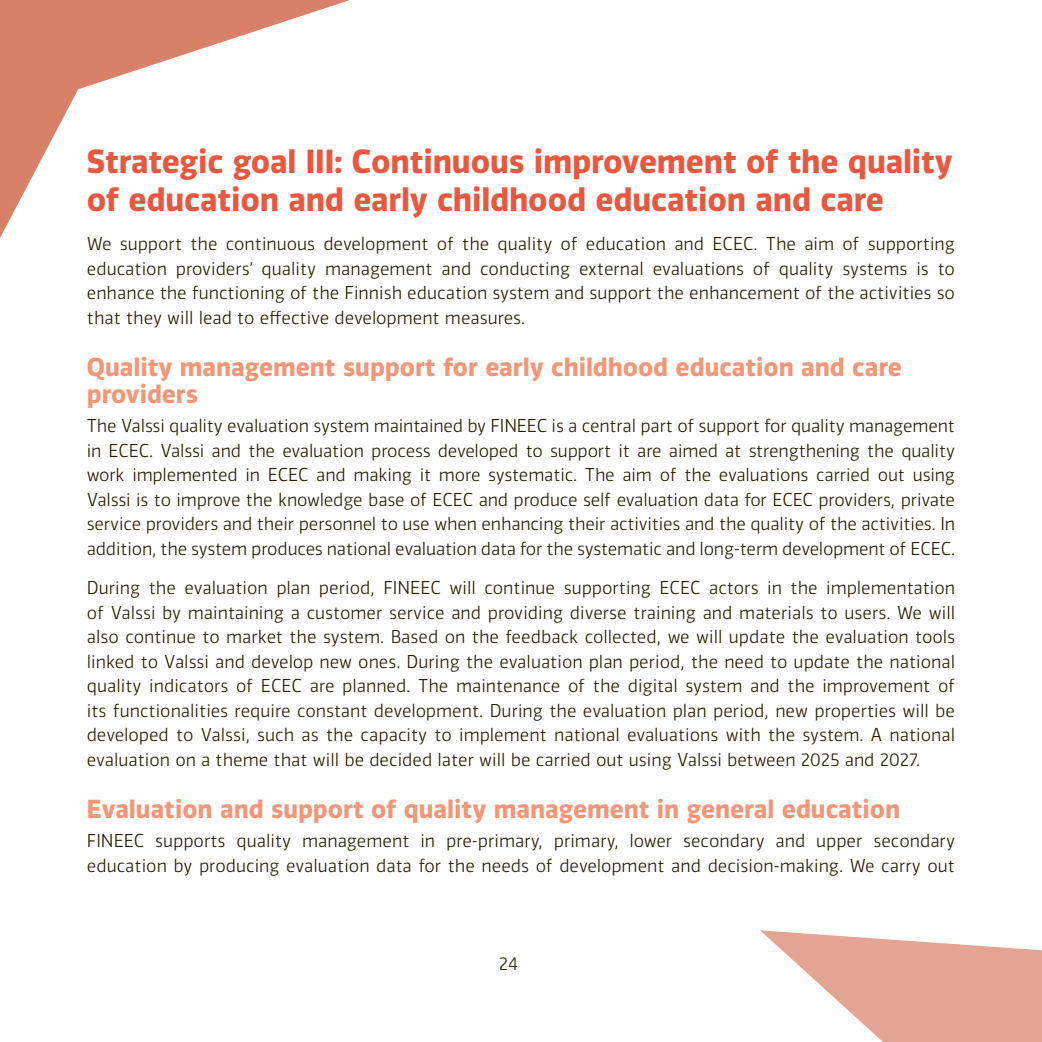
<style>
.page{position:relative;width:1042px;height:1042px;background:#fff}
.page>*{position:absolute;margin:0;border:0;box-sizing:border-box;transform-origin:0 0}
.Otsikko_H2{font:700 31.5px/37.8px "Vinkel";letter-spacing:-.005em;color:#ea573e}
.Otsikko_harmaa_H3{font:700 24.5px/27.1px "Vinkel";color:#f39576}
.teksti_P{font:300 17.5px/24.5px "Vinkel";color:#271e00;text-align:justify}
</style>
<div class="page">
<svg style="left:0;top:0;width:350px;height:238px"></svg>
<svg style="left:760px;top:930px;width:282px;height:112px"></svg>
<h2 class="Otsikko_H2" style="left:87px;top:143px;width:867px">Strategic goal III: Continuous improvement of the quality of education and early childhood education and care</h2>
<p class="teksti_P" style="left:87px;top:232px;width:870px">We support the continuous development of the quality of education and ECEC. The aim of supporting education providers’ quality management and conducting external evaluations of quality systems is to enhance the functioning of the Finnish education system and support the enhancement of the activities so that they will lead to effective development measures.</p>
<p class="Otsikko_harmaa_H3" style="left:87px;top:353px;width:816px">Quality management support for early childhood education and care providers</p>
<p class="teksti_P" style="left:87px;top:414px;width:870px">The Valssi quality evaluation system maintained by FINEEC is a central part of support for quality management in ECEC. Valssi and the evaluation process developed to support it are aimed at strengthening the quality work implemented in ECEC and making it more systematic. The aim of the evaluations carried out using Valssi is to improve the knowledge base of ECEC and produce self evaluation data for ECEC providers, private service providers and their personnel to use when enhancing their activities and the quality of the activities. In addition, the system produces national evaluation data for the systematic and long-term development of ECEC.</p>
<p class="teksti_P" style="left:87px;top:576px;width:870px">During the evaluation plan period, FINEEC will continue supporting ECEC actors in the implementation of Valssi by maintaining a customer service and providing diverse training and materials to users. We will also continue to market the system. Based on the feedback collected, we will update the evaluation tools linked to Valssi and develop new ones. During the evaluation plan period, the need to update the national quality indicators of ECEC are planned. The maintenance of the digital system and the improvement of its functionalities require constant development. During the evaluation plan period, new properties will be developed to Valssi, such as the capacity to implement national evaluations with the system. A national evaluation on a theme that will be decided later will be carried out using Valssi between 2025 and 2027.</p>
<p class="Otsikko_harmaa_H3" style="left:87px;top:795px;width:815px">Evaluation and support of quality management in general education</p>
<p class="teksti_P" style="left:87px;top:829px;width:870px">FINEEC supports quality management in pre-primary, primary, lower secondary and upper secondary education by producing evaluation data for the needs of development and decision-making. We carry out</p>
<p class="teksti_P" style="left:499px;top:951px;width:21px">24</p>
</div>
